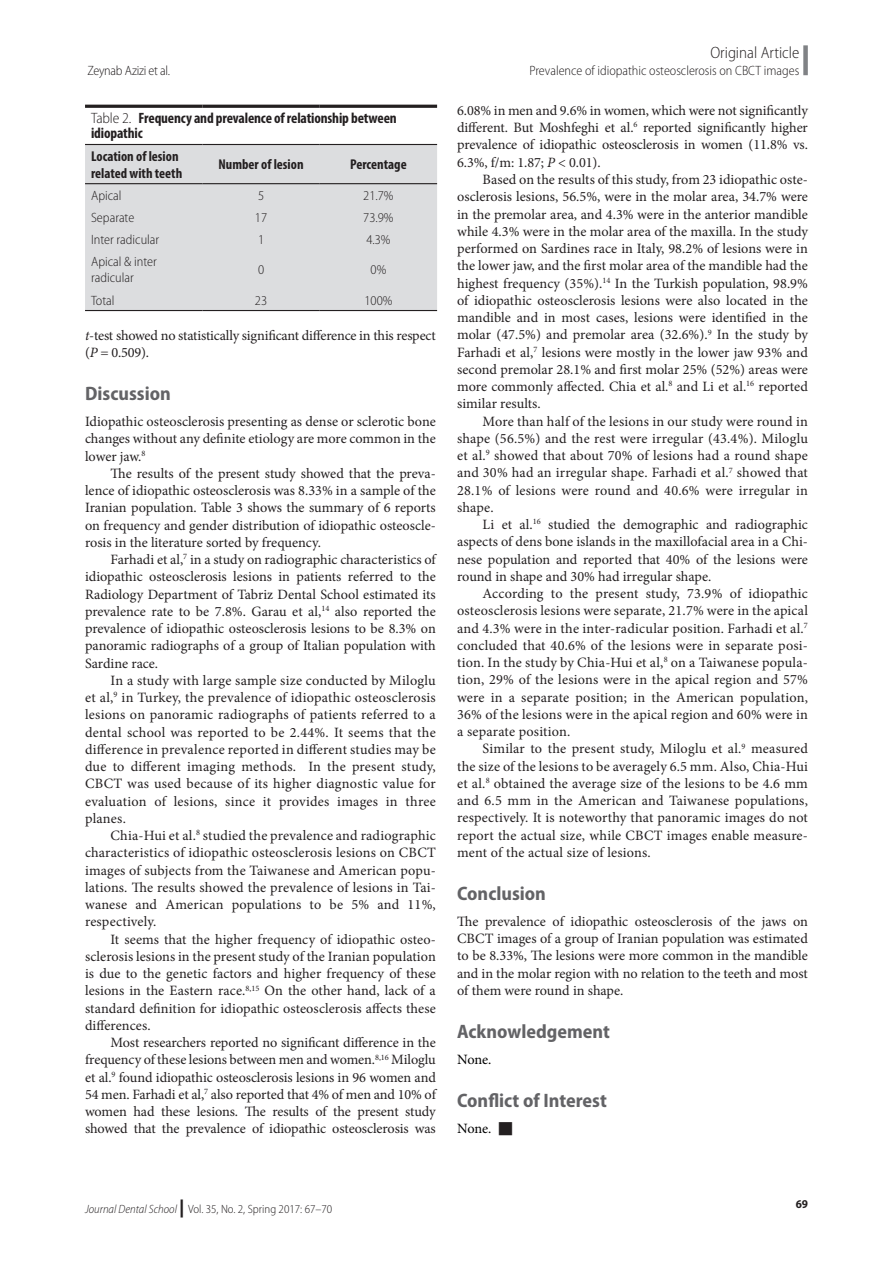
<style>
.page{position:relative;width:893px;height:1263px;background:#fff}
.page>*{position:absolute;margin:0;border:0;box-sizing:border-box;transform-origin:0 0}
.t1{font:700 semi-condensed 19.5px "Myriad Pro";color:#636366}
.t2{font:300 semi-condensed 16.5px "Myriad Pro";color:#231f20}
.Table_Fig_Box_Title{font:700 condensed 15px/15px "Myriad Pro";letter-spacing:-.01em;color:#231f20}
.Tx{font:14.25px/17.2px "Minion Pro";color:#231f20;text-align:justify}
.Txf{font:14.25px/17.2px "Minion Pro";letter-spacing:-.005em;color:#231f20;text-align:justify}
.Table_Head_C_align{font:700 condensed 14.25px/16.5px "Myriad Pro";color:#231f20}
.Txf-2{font:14.25px "Minion Pro";letter-spacing:-.01em;color:#000}
.Table_Tx{font:300 semi-condensed 13.5px/16.2px "Myriad Pro";color:#231f20}
.Table_Tx-2{font:300 semi-condensed 13.5px "Myriad Pro";letter-spacing:-.02em;color:#231f20}
.t3{font:300 semi-condensed 12px "Myriad Pro";color:#231f20}
.t4{font:700 semi-condensed 12px "Myriad Pro";color:#231f20}
.s1{font-weight:300;font-stretch:semi-condensed}
.s2{font-style:italic}
.s3{color:#231f20}
.s4{font-weight:900;font-stretch:normal;font-size:18px}
</style>
<div class="page">
<div style="left:803px;top:45px;width:5px;height:30px;background:#808285"></div>
<div style="left:85px;top:145px;width:352px;height:165px;background:#dcdddf"></div>
<hr style="left:85px;top:105px;width:117px;height:3px;background:#231f20">
<hr style="left:202px;top:105px;width:118px;height:3px;background:#231f20">
<hr style="left:320px;top:105px;width:117px;height:3px;background:#231f20">
<hr style="left:85px;top:144px;width:117px;height:1px;background:#231f20">
<hr style="left:202px;top:144px;width:118px;height:1px;background:#231f20">
<hr style="left:320px;top:144px;width:117px;height:1px;background:#231f20">
<hr style="left:85px;top:183px;width:117px;height:1px;background:#231f20">
<hr style="left:202px;top:183px;width:118px;height:1px;background:#231f20">
<hr style="left:320px;top:183px;width:117px;height:1px;background:#231f20">
<hr style="left:85px;top:310px;width:117px;height:1px;background:#231f20">
<hr style="left:202px;top:310px;width:118px;height:1px;background:#231f20">
<hr style="left:320px;top:310px;width:117px;height:1px;background:#231f20">
<p class="Table_Tx-2" style="left:87px;top:62px;width:84px">Zeynab Azizi et al.</p>
<p class="Table_Fig_Box_Title" style="left:91px;top:111px;width:307px"><span class="s1">Table 2.</span> Frequency and prevalence of relationship between idiopathic</p>
<p class="Table_Head_C_align" style="left:91px;top:148px;width:93px">Location of lesion related with teeth</p>
<p class="Table_Head_C_align" style="left:219px;top:156px;width:87px">Number of lesion</p>
<p class="Table_Head_C_align" style="left:350px;top:156px;width:58px">Percentage</p>
<p class="Table_Tx" style="left:91px;top:187px;width:32px">Apical</p>
<p class="Table_Tx" style="left:258px;top:187px;width:8px">5</p>
<p class="Table_Tx" style="left:363px;top:187px;width:32px">21.7%</p>
<p class="Table_Tx" style="left:91px;top:209px;width:45px">Separate</p>
<p class="Table_Tx" style="left:255px;top:209px;width:14px">17</p>
<p class="Table_Tx" style="left:363px;top:209px;width:32px">73.9%</p>
<p class="Table_Tx" style="left:91px;top:231px;width:70px">Inter radicular</p>
<p class="Table_Tx" style="left:258px;top:231px;width:8px">1</p>
<p class="Table_Tx" style="left:366px;top:231px;width:26px">4.3%</p>
<p class="Table_Tx" style="left:91px;top:253px;width:67px">Apical &amp; inter radicular</p>
<p class="Table_Tx" style="left:258px;top:262px;width:8px">0</p>
<p class="Table_Tx" style="left:371px;top:262px;width:17px">0%</p>
<p class="Table_Tx" style="left:91px;top:292px;width:25px">Total</p>
<p class="Table_Tx" style="left:255px;top:292px;width:14px">23</p>
<p class="Table_Tx" style="left:364px;top:292px;width:29px">100%</p>
<p class="Tx" style="left:85px;top:327px;width:352px"><span class="s2">t</span>-test showed no statistically significant difference in this respect (<span class="s2">P</span> = 0.509).</p>
<h1 class="t1" style="left:85px;top:382px;width:87px">Discussion</h1>
<p class="Txf" style="left:85px;top:413px;width:352px">Idiopathic osteosclerosis presenting as dense or sclerotic bone changes without any definite etiology are more common in the lower jaw.<sup>8</sup></p>
<p class="Tx" style="left:85px;top:465px;width:352px;text-indent:26px">The results of the present study showed that the preva&shy;lence of idiopathic osteosclerosis was 8.33% in a sample of the Iranian population. Table 3 shows the summary of 6 reports on frequency and gender distribution of idiopathic osteoscle&shy;rosis in the literature sorted by frequency.</p>
<p class="Tx" style="left:85px;top:551px;width:352px;text-indent:26px">Farhadi et al,<sup>7</sup> in a study on radiographic characteristics of idiopathic osteosclerosis lesions in patients referred to the Radiology Department of Tabriz Dental School estimated its prevalence rate to be 7.8%. Garau et al,<sup>14</sup> also reported the prevalence of idiopathic osteosclerosis lesions to be 8.3% on panoramic radiographs of a group of Italian population with Sardine race.</p>
<p class="Tx" style="left:85px;top:672px;width:352px;text-indent:26px">In a study with large sample size conducted by Miloglu et al,<sup>9</sup> in Turkey, the prevalence of idiopathic osteosclerosis lesions on panoramic radiographs of patients referred to a dental school was reported to be 2.44%. It seems that the difference in prevalence reported in different studies may be due to different imaging methods. In the present study, CBCT was used because of its higher diagnostic value for evaluation of lesions, since it provides images in three planes.</p>
<p class="Tx" style="left:85px;top:827px;width:352px;text-indent:26px">Chia-Hui et al.<sup>8</sup> studied the prevalence and radiographic characteristics of idiopathic osteosclerosis lesions on CBCT images of subjects from the Taiwanese and American popu&shy;lations. The results showed the prevalence of lesions in Tai&shy;wanese and American populations to be 5% and 11%, respectively.</p>
<p class="Tx" style="left:85px;top:930px;width:352px;text-indent:26px">It seems that the higher frequency of idiopathic osteo&shy;sclerosis lesions in the present study of the Iranian population is due to the genetic factors and higher frequency of these lesions in the Eastern race.<sup>8,15</sup> On the other hand, lack of a standard definition for idiopathic osteosclerosis affects these differences.</p>
<p class="Tx" style="left:85px;top:1034px;width:352px;text-indent:26px">Most researchers reported no significant difference in the frequency of these lesions between men and women.<sup>8,16</sup> Miloglu et al.<sup>9</sup> found idiopathic osteosclerosis lesions in 96 women and 54 men. Farhadi et al,<sup>7</sup> also reported that 4% of men and 10% of women had these lesions. The results of the present study showed that the prevalence of idiopathic osteosclerosis was</p>
<p class="t2" style="left:710px;top:42px;width:91px">Original Article</p>
<p class="Table_Tx" style="left:529px;top:62px;width:271px">Prevalence of idiopathic osteosclerosis on CBCT images</p>
<p class="Tx" style="left:457px;top:102px;width:352px">6.08% in men and 9.6% in women, which were not significantly different. But Moshfeghi et al.<sup>6</sup> reported significantly higher prevalence of idiopathic osteosclerosis in women (11.8% vs.<br>6.3%, f/m: 1.87; <span class="s2">P</span> &lt; 0.01).</p>
<p class="Tx" style="left:457px;top:171px;width:352px;text-indent:26px">Based on the results of this study, from 23 idiopathic oste&shy;osclerosis lesions, 56.5%, were in the molar area, 34.7% were in the premolar area, and 4.3% were in the anterior mandible while 4.3% were in the molar area of the maxilla. In the study performed on Sardines race in Italy, 98.2% of lesions were in the lower jaw, and the first molar area of the mandible had the highest frequency (35%).<sup>14</sup> In the Turkish population, 98.9% of idiopathic osteosclerosis lesions were also located in the mandible and in most cases, lesions were identified in the molar (47.5%) and premolar area (32.6%).<sup>9</sup> In the study by Farhadi et al,<sup>7</sup> lesions were mostly in the lower jaw 93% and second premolar 28.1% and first molar 25% (52%) areas were more commonly affected. Chia et al.<sup>8</sup> and Li et al.<sup>16</sup> reported similar results.</p>
<p class="Tx" style="left:457px;top:412px;width:352px;text-indent:26px">More than half of the lesions in our study were round in shape (56.5%) and the rest were irregular (43.4%). Miloglu et al.<sup>9</sup> showed that about 70% of lesions had a round shape and 30% had an irregular shape. Farhadi et al.<sup>7</sup> showed that 28.1% of lesions were round and 40.6% were irregular in shape.</p>
<p class="Tx" style="left:457px;top:516px;width:352px;text-indent:26px">Li et al.<sup>16</sup> studied the demographic and radiographic aspects of dens bone islands in the maxillofacial area in a Chi&shy;nese population and reported that 40% of the lesions were round in shape and 30% had irregular shape.</p>
<p class="Tx" style="left:457px;top:585px;width:352px;text-indent:26px">According to the present study, 73.9% of idiopathic osteosclerosis lesions were separate, 21.7% were in the apical and 4.3% were in the inter-radicular position. Farhadi et al.<sup>7 </sup>concluded that 40.6% of the lesions were in separate posi&shy;tion. In the study by Chia-Hui et al,<sup>8</sup> on a Taiwanese popula&shy;tion, 29% of the lesions were in the apical region and 57% were in a separate position; in the American population, 36% of the lesions were in the apical region and 60% were in a separate position.</p>
<p class="Tx" style="left:457px;top:740px;width:352px;text-indent:26px">Similar to the present study, Miloglu et al.<sup>9</sup> measured the size of the lesions to be averagely 6.5 mm. Also, Chia-Hui et al.<sup>8</sup> obtained the average size of the lesions to be 4.6 mm and 6.5 mm in the American and Taiwanese populations, respectively. It is noteworthy that panoramic images do not report the actual size, while CBCT images enable measure&shy;ment of the actual size of lesions.</p>
<h1 class="t1" style="left:457px;top:882px;width:90px">Conclusion</h1>
<p class="Txf" style="left:457px;top:913px;width:352px">The prevalence of idiopathic osteosclerosis of the jaws on CBCT images of a group of Iranian population was estimated to be 8.33%, The lesions were more common in the mandible and in the molar region with no relation to the teeth and most of them were round in shape.</p>
<h1 class="t1" style="left:457px;top:1020px;width:154px">Acknowledgement</h1>
<p class="Txf-2" style="left:457px;top:1050px;width:36px">None.</p>
<h1 class="t1" style="left:457px;top:1089px;width:151px">Conflict of Interest</h1>
<p class="Txf-2" style="left:457px;top:1119px;width:57px">None. <span class="s3">■</span></p>
<p class="t3" style="left:85px;top:1201px;width:249px"><span class="s2">Journal Dental School</span> <span class="s4">|</span> Vol. 35, No. 2, Spring 2017: 67–70</p>
<p class="t4" style="left:796px;top:1197px;width:14px">69</p>
</div>
